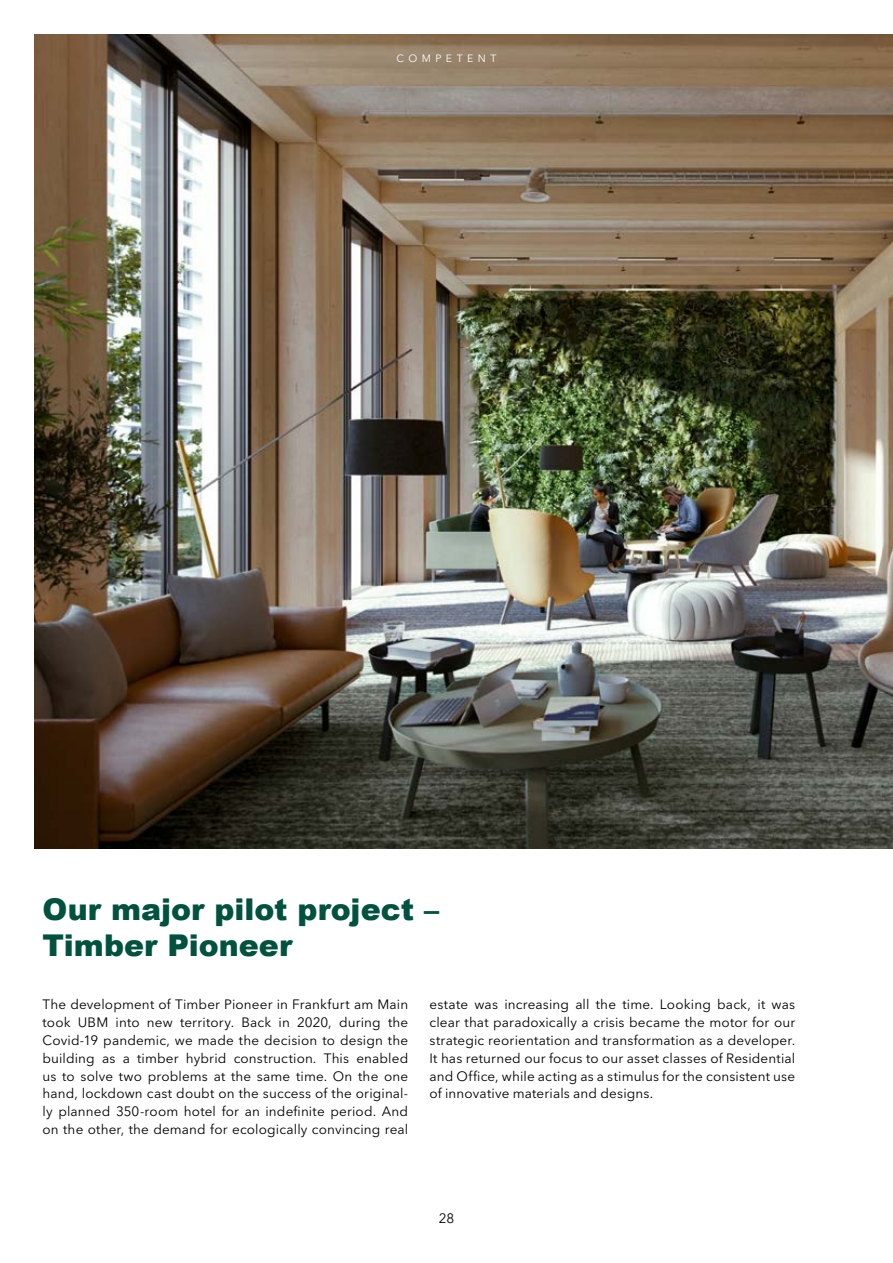
<style>
.page{position:relative;width:893px;height:1263px;background:#fff}
.page>*{position:absolute;margin:0;border:0;box-sizing:border-box;transform-origin:0 0}
.t1{font:900 30px/36px "Arial";color:#00523f}
.t2{font:13.5px/17.9px "Avenir Next LT Pro";letter-spacing:.01em;color:#000;text-align:justify}
.t3{font:10.5px "Avenir Next LT Pro";letter-spacing:.425em;color:#fff}
</style>
<div class="page">
<img style="left:34px;top:34px;width:859px;height:814px">
<p class="t3" style="left:397px;top:52px;width:101px">COMPETENT</p>
<h1 class="t1" style="left:43px;top:890px;width:398px">Our major pilot project –<br>Timber Pioneer</h1>
<p class="t2" style="left:43px;top:995px;width:367px">The development of Timber Pioneer in Frankfurt am Main took UBM into new territory. Back in 2020, during the Covid-19 pandemic, we made the decision to design the building as a timber hybrid construction. This enabled us to solve two problems at the same time. On the one hand, lockdown cast doubt on the success of the original&shy;ly planned 350-room hotel for an indefinite period. And on the other, the demand for ecologically convincing real</p>
<p class="t2" style="left:429px;top:995px;width:367px">estate was increasing all the time. Looking back, it was clear that paradoxically a crisis became the motor for our strategic reorientation and transformation as a developer.<br>It has returned our focus to our asset classes of Residential and Office, while acting as a stimulus for the consistent use of innovative materials and designs.</p>
<p class="t2" style="left:439px;top:1210px;width:17px">28</p>
</div>
